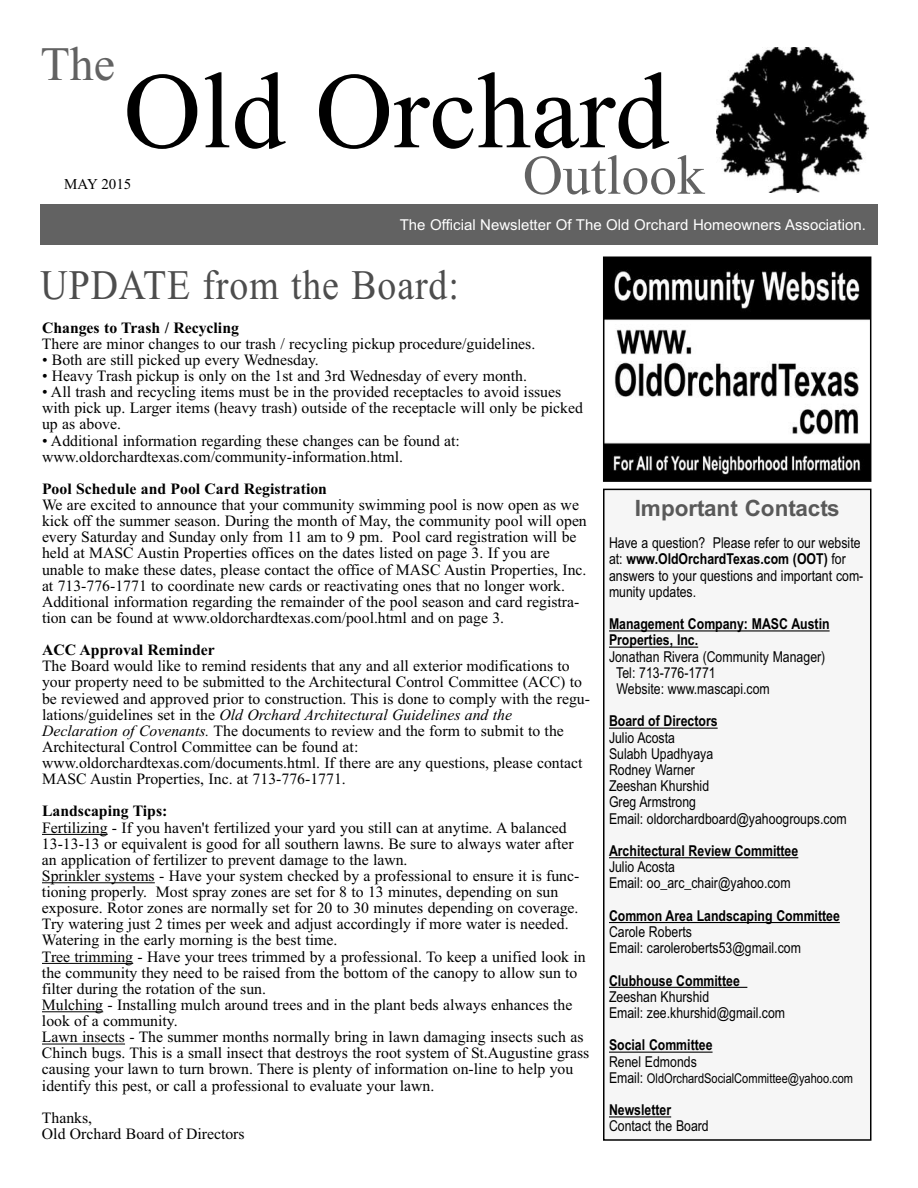
<style>
.page{position:relative;width:918px;height:1188px;background:#fff}
.page>*{position:absolute;margin:0;border:0;box-sizing:border-box;transform-origin:0 0}
.t1{font:108px "Times New Roman";color:#000}
.t2{font:55.5px "Times New Roman";color:#626262}
.t3{font:48px "Times New Roman";color:#626262}
.t4{font:42px "Times New Roman";letter-spacing:.025em;color:#4d4d4d;scale:.9 1}
.t5{font:700 22.5px "Arial";color:#595959}
.t6{font:15.75px/16.2px "Times New Roman";color:#000}
.t7{font:700 15.75px "Times New Roman";color:#000}
.t8{font:15px/16.2px "Arial Narrow";color:#000}
.t9{font:700 15px/16.2px "Arial Narrow";color:#000}
.t10{font:15px "Arial";color:#fff}
.t11{font:15px "Times New Roman";color:#000}
.t12{font:13.5px "Arial Narrow";color:#000}
.s1{font-style:italic}
.s2{font-weight:700}
.s3{font-size:15px}
</style>
<div class="page">
<hr style="left:42px;top:834px;width:66px;height:1px;background:#000">
<hr style="left:42px;top:882px;width:113px;height:1px;background:#000">
<hr style="left:42px;top:963px;width:91px;height:1px;background:#000">
<hr style="left:42px;top:1011px;width:61px;height:1px;background:#000">
<hr style="left:42px;top:1044px;width:83px;height:1px;background:#000">
<div style="left:40px;top:204px;width:838px;height:40px;background:#626262"></div>
<img style="left:716px;top:47px;width:152px;height:146px">
<div style="left:604px;top:490px;width:266px;height:649px;background:#f6f6f6"></div>
<div style="left:603px;top:489px;width:268px;height:652px;border:2px solid #000"></div>
<hr style="left:609px;top:630px;width:221px;height:1px;background:#000">
<hr style="left:609px;top:647px;width:89px;height:1px;background:#000">
<hr style="left:609px;top:728px;width:109px;height:1px;background:#000">
<hr style="left:609px;top:857px;width:189px;height:1px;background:#000">
<hr style="left:609px;top:922px;width:231px;height:1px;background:#000">
<hr style="left:609px;top:987px;width:138px;height:1px;background:#000">
<hr style="left:609px;top:1052px;width:104px;height:1px;background:#000">
<hr style="left:609px;top:1116px;width:62px;height:1px;background:#000">
<img style="left:606px;top:259px;width:262px;height:220px">
<div style="left:603px;top:256px;width:268px;height:226px;border:2px solid #000"></div>
<h3 class="t3" style="left:40px;top:35px;width:76px">The</h3>
<h1 class="t1" style="left:124px;top:47px;width:547px">Old Orchard</h1>
<h2 class="t2" style="left:523px;top:142px;width:183px">Outlook</h2>
<p class="t11" style="left:64px;top:175px;width:69px">MAY 2015</p>
<p class="t10" style="left:400px;top:216px;width:468px">The Official Newsletter Of The Old Orchard Homeowners Association.</p>
<h3 class="t4" style="left:41px;top:259px;width:466px">UPDATE from the Board:</h3>
<p class="t7" style="left:42px;top:318px;width:198px">Changes to Trash / Recycling</p>
<p class="t6" style="left:42px;top:335px;width:495px">There are minor changes to our trash / recycling pickup procedure/guidelines.</p>
<p class="t6" style="left:42px;top:351px;width:278px">• Both are still picked up every Wednesday.</p>
<p class="t6" style="left:42px;top:368px;width:486px">• Heavy Trash pickup is only on the 1st and 3rd Wednesday of every month.</p>
<p class="t6" style="left:42px;top:384px;width:542px">• All trash and recycling items must be in the provided receptacles to avoid issues with pick up. Larger items (heavy trash) outside of the receptacle will only be picked up as above.</p>
<p class="t6" style="left:42px;top:432px;width:419px">• Additional information regarding these changes can be found at: www.oldorchardtexas.com/community-information.html.</p>
<p class="t7" style="left:42px;top:479px;width:287px">Pool Schedule and Pool Card Registration</p>
<p class="t6" style="left:42px;top:497px;width:546px">We are excited to announce that your community swimming pool is now open as we kick off the summer season. During the month of May, the community pool will open every Saturday and Sunday only from 11 am to 9 pm. Pool card registration will be held at MASC Austin Properties offices on the dates listed on page 3. If you are unable to make these dates, please contact the office of MASC Austin Properties, Inc. at 713-776-1771 to coordinate new cards or reactivating ones that no longer work.<br>Additional information regarding the remainder of the pool season and card registra&shy;tion can be found at www.oldorchardtexas.com/pool.html and on page 3.</p>
<p class="t7" style="left:42px;top:641px;width:174px">ACC Approval Reminder</p>
<p class="t6" style="left:42px;top:658px;width:550px">The Board would like to remind residents that any and all exterior modifications to your property need to be submitted to the Architectural Control Committee (ACC) to be reviewed and approved prior to construction. This is done to comply with the regu&shy;lations/guidelines set in the <span class="s1">Old Orchard Architectural Guidelines and the Declaration of Covenants.</span> The documents to review and the form to submit to the Architectural Control Committee can be found at: www.oldorchardtexas.com/documents.html. If there are any questions, please contact MASC Austin Properties, Inc. at 713-776-1771.</p>
<p class="t7" style="left:42px;top:802px;width:127px">Landscaping Tips:</p>
<p class="t6" style="left:42px;top:819px;width:549px">Fertilizing - If you haven't fertilized your yard you still can at anytime. A balanced 13-13-13 or equivalent is good for all southern lawns. Be sure to always water after an application of fertilizer to prevent damage to the lawn.<br>Sprinkler systems - Have your system checked by a professional to ensure it is func&shy;tioning properly. Most spray zones are set for 8 to 13 minutes, depending on sun exposure. Rotor zones are normally set for 20 to 30 minutes depending on coverage.<br>Try watering just 2 times per week and adjust accordingly if more water is needed.<br>Watering in the early morning is the best time.<br>Tree trimming - Have your trees trimmed by a professional. To keep a unified look in the community they need to be raised from the bottom of the canopy to allow sun to filter during the rotation of the sun.<br>Mulching - Installing mulch around trees and in the plant beds always enhances the look of a community.<br>Lawn insects - The summer months normally bring in lawn damaging insects such as Chinch bugs. This is a small insect that destroys the root system of St.Augustine grass causing your lawn to turn brown. There is plenty of information on-line to help you identify this pest, or call a professional to evaluate your lawn.</p>
<p class="t6" style="left:42px;top:1109px;width:204px">Thanks,<br>Old Orchard Board of Directors</p>
<h3 class="t5" style="left:635px;top:495px;width:207px">Important Contacts</h3>
<p class="t8" style="left:609px;top:535px;width:256px">Have a question? Please refer to our website at: <span class="s2">www.OldOrchardTexas.com (OOT)</span> for answers to your questions and important com&shy;munity updates.</p>
<p class="t9" style="left:609px;top:616px;width:222px">Management Company: MASC Austin<br>Properties, Inc.</p>
<p class="t8" style="left:616px;top:648px;width:211px;text-indent:-7px">Jonathan Rivera (Community Manager)<br>Tel: 713-776-1771<br>Website: www.mascapi.com</p>
<p class="t9" style="left:609px;top:713px;width:110px">Board of Directors</p>
<p class="t8" style="left:609px;top:729px;width:239px">Julio Acosta<br>Sulabh Upadhyaya<br>Rodney Warner<br>Zeeshan Khurshid<br>Greg Armstrong<br>Email: oldorchardboard@yahoogroups.com</p>
<p class="t9" style="left:609px;top:843px;width:191px">Architectural Review Committee</p>
<p class="t8" style="left:609px;top:859px;width:183px">Julio Acosta<br>Email: oo_arc_chair@yahoo.com</p>
<p class="t9" style="left:609px;top:908px;width:232px">Common Area Landscaping Committee</p>
<p class="t8" style="left:609px;top:924px;width:193px">Carole Roberts<br>Email: caroleroberts53@gmail.com</p>
<p class="t9" style="left:609px;top:972px;width:132px">Clubhouse Committee</p>
<p class="t8" style="left:609px;top:989px;width:178px">Zeeshan Khurshid<br>Email: zee.khurshid@gmail.com</p>
<p class="t9" style="left:609px;top:1037px;width:105px">Social Committee</p>
<p class="t8" style="left:609px;top:1053px;width:89px">Renel Edmonds</p>
<p class="t12" style="left:609px;top:1070px;width:246px"><span class="s3">Email:</span> OldOrchardSocialCommittee@yahoo.com</p>
<p class="t9" style="left:609px;top:1102px;width:64px">Newsletter</p>
<p class="t8" style="left:609px;top:1118px;width:101px">Contact the Board</p>
</div>
